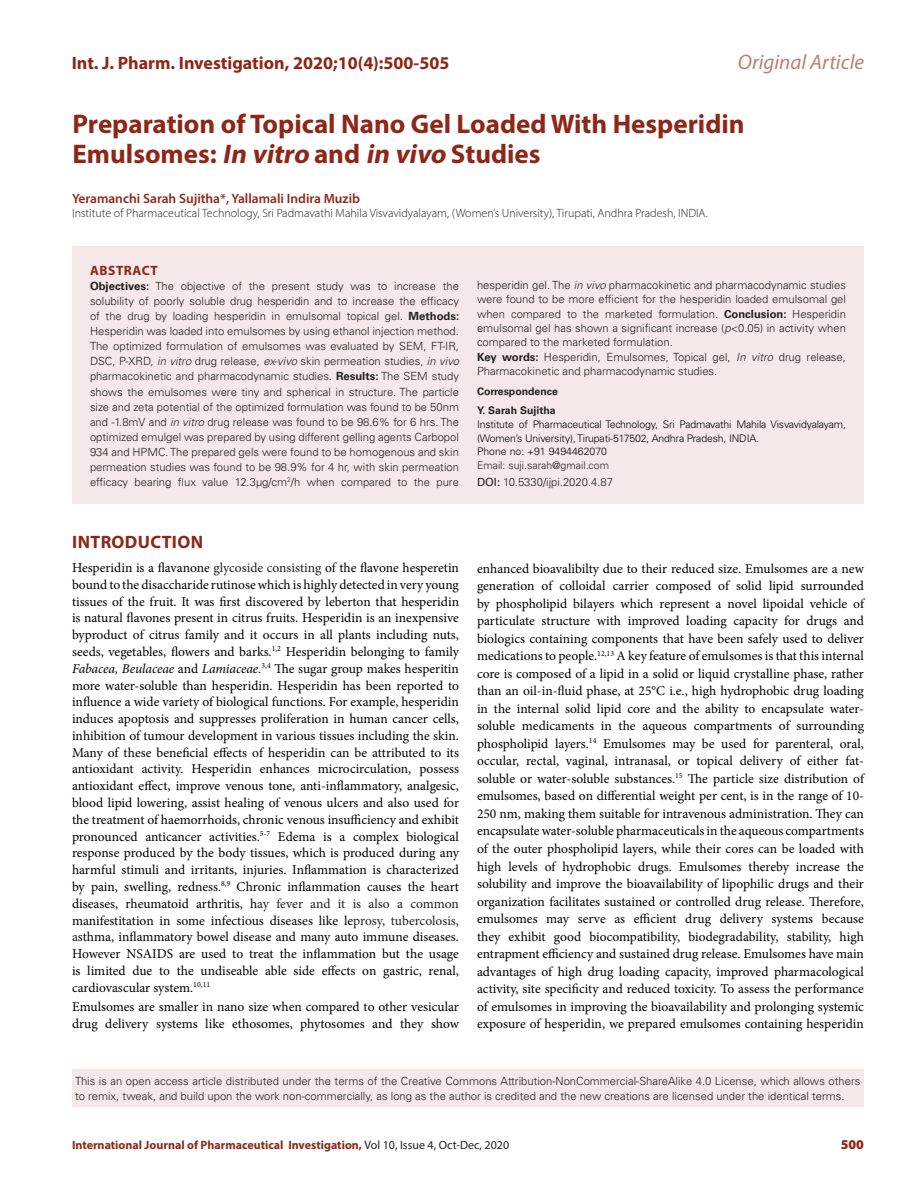
<style>
.page{position:relative;width:918px;height:1188px;background:#fff}
.page>*{position:absolute;margin:0;border:0;box-sizing:border-box;transform-origin:0 0}
.CT{font:700 27px/30px "Myriad Pro";color:#8e2718}
.t1{font:italic 21px "Myriad Pro";color:#bb7d74}
._1_HD{font:700 18px "Myriad Pro";color:#8e2718}
._1_HD-2{font:700 18px "Myriad Pro";letter-spacing:.02em;color:#8e2718}
.TXT{font:13.5px/16.8px "Minion Pro";color:#000;text-align:justify}
.CA{font:600 13.5px "Myriad Pro";color:#8e2718}
.ABS_HD{font:700 13.5px "Myriad Pro";letter-spacing:.04em;color:#8e2718}
.RRH{font:900 13.5px "Myriad Pro";color:#8e2718}
.CA_Aff{font:300 12px "Myriad Pro";color:#231f20}
.RRH-2{font:700 12px "Myriad Pro";color:#8e2718}
.ABS_TXT{font:300 11.25px/15.1px "Univers LT Std";color:#231f20;text-align:justify}
.ABS_ADD{font:300 11.25px "Univers LT Std";color:#231f20}
.ABS_ADD-2{font:300 10.5px/13.6px "Univers LT Std";letter-spacing:-.015em;color:#050406}
.ABS_ADD-3{font:700 10.5px "Univers LT Std";color:#231f20}
.ABS_ADD-4{font:300 10.5px "Univers LT Std";color:#231f20}
.s1{font-style:italic}
.s2{font-weight:700}
.s3{font-weight:400}
.s4{color:#231f20}
.s5{font-weight:400;color:#231f20}
</style>
<div class="page">
<div style="left:72px;top:247px;width:792px;height:257px;background:#f4e9e8"></div>
<div style="left:72px;top:1070px;width:791px;height:37px;background:#f4e9e8"></div>
<h2 class="t1" style="left:738px;top:49px;width:128px">Original Article</h2>
<p class="CT" style="left:73px;top:108px;width:674px">Preparation of Topical Nano Gel Loaded With Hesperidin<br>Emulsomes: <span class="s1">In vitro</span> and <span class="s1">in vivo</span> Studies</p>
<p class="CA" style="left:72px;top:190px;width:290px">Yeramanchi Sarah Sujitha*, Yallamali Indira Muzib</p>
<p class="CA_Aff" style="left:72px;top:206px;width:637px">Institute of Pharmaceutical Technology, Sri Padmavathi Mahila Visvavidyalayam, (Women’s University), Tirupati, Andhra Pradesh, INDIA.</p>
<h3 class="_1_HD" style="left:72px;top:52px;width:379px">Int. J. Pharm. Investigation, 2020;10(4):500-505</h3>
<p class="ABS_HD" style="left:90px;top:261px;width:69px">ABSTRACT</p>
<p class="ABS_TXT" style="left:90px;top:278px;width:371px"><span class="s2">Objectives:</span> The objective of the present study was to increase the solubility of poorly soluble drug hesperidin and to increase the efficacy of the drug by loading hesperidin in emulsomal topical gel. <span class="s2">Methods:<br></span>Hesperidin was loaded into emulsomes by using ethanol injection method.<br>The optimized formulation of emulsomes was evaluated by SEM, FT-IR, DSC, P-XRD, <span class="s1">in vitro</span> drug release, <span class="s1">ex-vivo</span> skin permeation studies, <span class="s1">in vivo </span>pharmacokinetic and pharmacodynamic studies. <span class="s2">Results:</span> The SEM study shows the emulsomes were tiny and spherical in structure. The particle size and zeta potential of the optimized formulation was found to be 50nm and -1.8mV and <span class="s1">in vitro</span> drug release was found to be 98.6% for 6 hrs. The optimized emulgel was prepared by using different gelling agents Carbopol 934 and HPMC. The prepared gels were found to be homogenous and skin permeation studies was found to be 98.9% for 4 hr, with skin permeation efficacy bearing flux value 12.3µg/cm<sup>2</sup>/h when compared to the pure</p>
<p class="ABS_TXT" style="left:477px;top:278px;width:371px;line-height:14.4px">hesperidin gel. The <span class="s1">in vivo</span> pharmacokinetic and pharmacodynamic studies were found to be more efficient for the hesperidin loaded emulsomal gel when compared to the marketed formulation. <span class="s2">Conclusion:</span> Hesperidin emulsomal gel has shown a significant increase (<span class="s1">p</span>&lt;0.05) in activity when compared to the marketed formulation.</p>
<p class="ABS_TXT" style="left:477px;top:350px;width:370px;line-height:14.4px"><span class="s2">Key words:</span> Hesperidin, Emulsomes, Topical gel, <span class="s1">In vitro</span> drug release,<br>Pharmacokinetic and pharmacodynamic studies.</p>
<p class="ABS_ADD-3" style="left:477px;top:385px;width:82px">Correspondence</p>
<p class="ABS_ADD-3" style="left:477px;top:405px;width:80px">Y. Sarah Sujitha</p>
<p class="ABS_ADD-2" style="left:477px;top:417px;width:370px">Institute of Pharmaceutical Technology, Sri Padmavathi Mahila Visvavidyalayam, (Women’s University), Tirupati-517502, Andhra Pradesh, INDIA.</p>
<p class="ABS_ADD-2" style="left:477px;top:445px;width:132px">Phone no: +91 9494462070</p>
<p class="ABS_ADD-4" style="left:477px;top:459px;width:134px">Email: suji.sarah@gmail.com</p>
<p class="ABS_ADD" style="left:477px;top:475px;width:138px"><span class="s3">DOI:</span> 10.5330/ijpi.2020.4.87</p>
<p class="_1_HD-2" style="left:72px;top:530px;width:132px">INTRODUCTION</p>
<p class="TXT" style="left:72px;top:559px;width:389px">Hesperidin is a flavanone <span class="s4">glycoside consisting</span> of the flavone hesperetin bound to the disaccharide rutinose which is highly detected in very young tissues of the fruit. It was first discovered by leberton that hesperidin is natural flavones present in citrus fruits. Hesperidin is an inexpensive byproduct of citrus family and it occurs in all plants including nuts, seeds, vegetables, flowers and barks.<sup>1,2</sup> Hesperidin belonging to family <span class="s1">Fabacea, Beulaceae</span> and <span class="s1">Lamiaceae.</span><sup>3,4</sup> The sugar group makes hesperitin more water-soluble than hesperidin. Hesperidin has been reported to influence a wide variety of biological functions. For example, hesperidin induces apoptosis and suppresses proliferation in human cancer cells, inhibition of tumour development in various tissues including the skin.<br>Many of these beneficial effects of hesperidin can be attributed to its antioxidant activity. Hesperidin enhances microcirculation, possess antioxidant effect, improve venous tone, anti-inflammatory, analgesic, blood lipid lowering, assist healing of venous ulcers and also used for the treatment of haemorrhoids, chronic venous insufficiency and exhibit pronounced anticancer activities.<sup>5-7</sup> Edema is a complex biological response produced by the body tissues, which is produced during any harmful stimuli and irritants, injuries. Inflammation is characterized by pain, swelling, redness.<sup>8,9</sup> Chronic inflammation causes the heart diseases, rheumatoid arthritis, h<span class="s4">ay fever and it is also a common </span>manifestitation in some infectious diseases like le<span class="s4">prosy, tubercolosis, a</span>sthma, inflammatory bowel disease and many auto immune diseases.<br>However NSAIDS are used to treat the inflammation but the usage is limited due to the undiseable able side effects on gastric, renal, cardiovascular system.<sup>10,11</sup></p>
<p class="TXT" style="left:72px;top:999px;width:389px">Emulsomes are smaller in nano size when compared to other vesicular drug delivery systems like ethosomes, phytosomes and they show</p>
<p class="TXT" style="left:477px;top:560px;width:389px;line-height:17.5px">enhanced bioavalibilty due to their reduced size. Emulsomes are a new generation of colloidal carrier composed of solid lipid surrounded by phospholipid bilayers which represent a novel lipoidal vehicle of particulate structure with improved loading capacity for drugs and biologics containing components that have been safely used to deliver medications to people.<sup>12,13</sup> A key feature of emulsomes is that this internal core is composed of a lipid in a solid or liquid crystalline phase, rather than an oil-in-fluid phase, at 25<span class="s4">°</span>C i.e., high hydrophobic drug loading in the internal solid lipid core and the ability to encapsulate water&shy;soluble medicaments in the aqueous compartments of surrounding phospholipid layers.<sup>14</sup> Emulsomes may be used for parenteral, oral, occular, rectal, vaginal, intranasal, or topical delivery of either fat&shy;soluble or water-soluble substances.<sup>15</sup> The particle size distribution of emulsomes, based on differential weight per cent, is in the range of 10- 250 nm, making them suitable for intravenous administration. They can encapsulate water-soluble pharmaceuticals in the aqueous compartments of the outer phospholipid layers, while their cores can be loaded with high levels of hydrophobic drugs. Emulsomes thereby increase the solubility and improve the bioavailability of lipophilic drugs and their organization facilitates sustained or controlled drug release. Therefore, emulsomes may serve as efficient drug delivery systems because they exhibit good biocompatibility, biodegradability, stability, high entrapment efficiency and sustained drug release. Emulsomes have main advantages of high drug loading capacity, improved pharmacological activity, site specificity and reduced toxicity. To assess the performance of emulsomes in improving the bioavailability and prolonging systemic exposure of hesperidin, we prepared emulsomes containing hesperidin</p>
<p class="ABS_TXT" style="left:75px;top:1074px;width:787px;line-height:14.2px">This is an open access article distributed under the terms of the Creative Commons Attribution-NonCommercial-ShareAlike 4.0 License, which allows others to remix, tweak, and build upon the work non-commercially, as long as the author is credited and the new creations are licensed under the identical terms.</p>
<p class="RRH-2" style="left:72px;top:1137px;width:439px">International Journal of Pharmaceutical Investigation, <span class="s5">Vol 10, Issue 4, Oct-Dec, 2020</span></p>
<p class="RRH" style="left:841px;top:1136px;width:25px">500</p>
</div>
